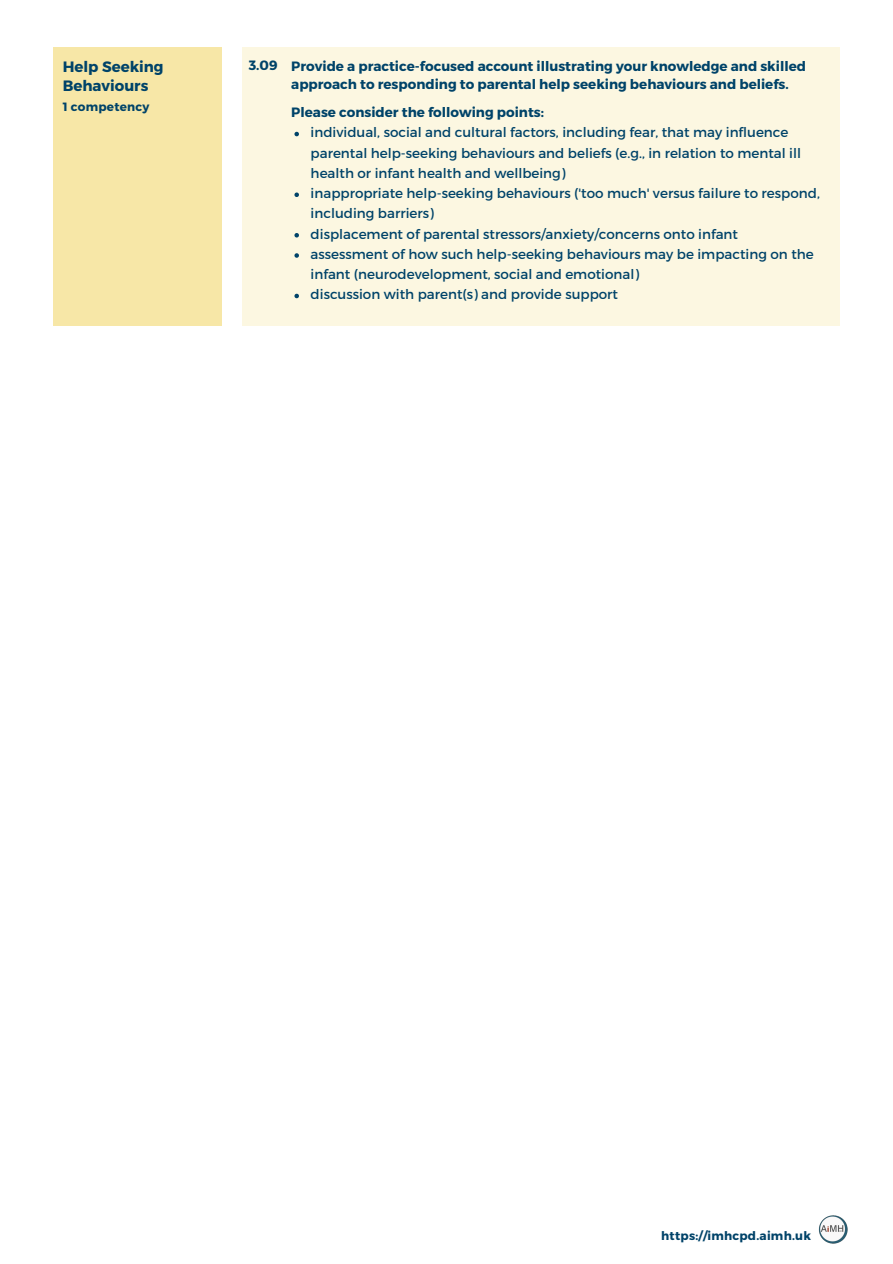
<style>
.page{position:relative;width:893px;height:1264px;background:#fff}
.page>*{position:absolute;margin:0;border:0;box-sizing:border-box;transform-origin:0 0}
.t1{font:700 15px/19px "Montserrat";color:#004369}
.t2{font:13.5px/20.2px "Montserrat";color:#004369}
.t3{font:700 13.5px/18.1px "Montserrat";color:#004369}
.t4{font:700 12px "Montserrat";letter-spacing:.02em;color:#004369}
</style>
<div class="page">
<div style="left:53px;top:47px;width:168px;height:278px;background:#f7e7a7"></div>
<div style="left:242px;top:47px;width:597px;height:278px;background:#fcf7e1"></div>
<svg style="left:294px;top:132px;width:5px;height:4px"></svg>
<svg style="left:294px;top:192px;width:5px;height:5px"></svg>
<svg style="left:294px;top:233px;width:5px;height:4px"></svg>
<svg style="left:294px;top:253px;width:5px;height:5px"></svg>
<svg style="left:294px;top:294px;width:5px;height:4px"></svg>
<img style="left:818px;top:1215px;width:29px;height:28px">
<p class="t1" style="left:63px;top:56px;width:102px">Help Seeking<br>Behaviours</p>
<p class="t3" style="left:291px;top:57px;width:516px">Provide a practice-focused account illustrating your knowledge and skilled approach to responding to parental help seeking behaviours and beliefs.</p>
<p class="t3" style="left:291px;top:103px;width:254px">Please consider the following points:</p>
<p class="t2" style="left:310px;top:122px;width:492px">individual, social and cultural factors, including fear, that may influence parental help-seeking behaviours and beliefs (e.g., in relation to mental ill health or infant health and wellbeing)</p>
<p class="t2" style="left:310px;top:182px;width:510px">inappropriate help-seeking behaviours ('too much' versus failure to respond, including barriers)</p>
<p class="t2" style="left:310px;top:223px;width:429px">displacement of parental stressors/anxiety/concerns onto infant</p>
<p class="t2" style="left:310px;top:243px;width:504px">assessment of how such help-seeking behaviours may be impacting on the infant (neurodevelopment, social and emotional)</p>
<p class="t2" style="left:310px;top:284px;width:309px">discussion with parent(s) and provide support</p>
<p class="t3" style="left:249px;top:55px;width:30px">3.09</p>
<p class="t4" style="left:63px;top:99px;width:88px">1 competency</p>
<p class="t4" style="left:661px;top:1227px;width:151px">https://imhcpd.aimh.uk</p>
</div>
